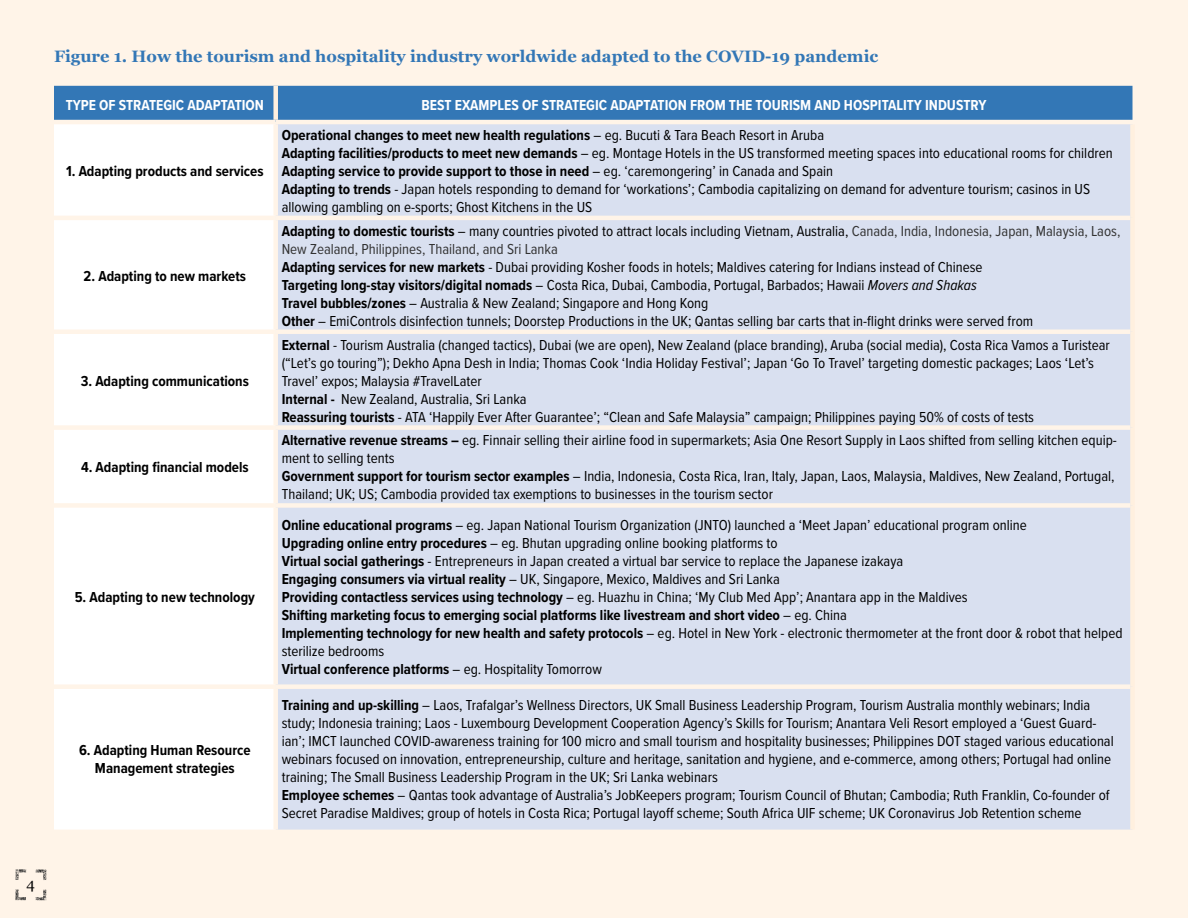
<style>
.page{position:relative;width:1188px;height:918px;background:#fff4e8}
.page>*{position:absolute;margin:0;border:0;box-sizing:border-box;transform-origin:0 0}
.t1{font:700 16.5px "Georgia";color:#3377b6}
.t2{font:15px/18px "Proxima Nova Cond";color:#000}
.t3{font:700 15px/18px "Proxima Nova Cond";color:#000;text-align:center}
.t4{font:700 15px "Proxima Nova Cond";color:#fff}
.t5{font:15px "Georgia";color:#000}
.s1{font-weight:700}
.s2{color:#333}
.s3{font-style:italic}
</style>
<div class="page">
<svg style="left:36px;top:890px;width:11px;height:11px"></svg>
<svg style="left:36px;top:869px;width:11px;height:11px"></svg>
<svg style="left:16px;top:869px;width:11px;height:11px"></svg>
<svg style="left:15px;top:890px;width:11px;height:11px"></svg>
<div style="left:54px;top:86px;width:1078px;height:34px;background:#3377b6"></div>
<div style="left:54px;top:124px;width:219px;height:706px;background:#fff"></div>
<div style="left:278px;top:124px;width:852px;height:706px;background:#d9e0f0"></div>
<div style="left:1130px;top:124px;width:5px;height:94px;background:#fff0df"></div>
<div style="left:1130px;top:218px;width:5px;height:114px;background:#fff0df"></div>
<div style="left:1130px;top:332px;width:5px;height:96px;background:#fff0df"></div>
<div style="left:1130px;top:428px;width:5px;height:77px;background:#fff0df"></div>
<div style="left:1130px;top:505px;width:5px;height:182px;background:#fff0df"></div>
<div style="left:1130px;top:687px;width:5px;height:143px;background:#fff0df"></div>
<div style="left:273px;top:86px;width:5px;height:34px;background:#fff0df"></div>
<hr style="left:54px;top:216px;width:222px;height:4px;background:#fff4e8">
<hr style="left:276px;top:216px;width:854px;height:4px;background:#fff4e8">
<div style="left:54px;top:329px;width:222px;height:5px;background:#fff4e8"></div>
<div style="left:276px;top:329px;width:854px;height:5px;background:#fff4e8"></div>
<div style="left:54px;top:425px;width:222px;height:5px;background:#fff4e8"></div>
<div style="left:276px;top:425px;width:854px;height:5px;background:#fff4e8"></div>
<div style="left:54px;top:503px;width:222px;height:5px;background:#fff4e8"></div>
<div style="left:276px;top:503px;width:854px;height:5px;background:#fff4e8"></div>
<div style="left:54px;top:684px;width:222px;height:5px;background:#fff4e8"></div>
<div style="left:276px;top:684px;width:854px;height:5px;background:#fff4e8"></div>
<p class="t1" style="left:54px;top:44px;width:826px">Figure 1. How the tourism and hospitality industry worldwide adapted to the COVID-19 pandemic</p>
<p class="t4" style="left:66px;top:94px;width:200px">TYPE OF STRATEGIC ADAPTATION</p>
<p class="t4" style="left:422px;top:94px;width:566px">BEST EXAMPLES OF STRATEGIC ADAPTATION FROM THE TOURISM AND HOSPITALITY INDUSTRY</p>
<p class="t3" style="left:66px;top:162px;width:199px">1. Adapting products and services</p>
<p class="t3" style="left:84px;top:266px;width:164px">2. Adapting to new markets</p>
<p class="t3" style="left:81px;top:371px;width:170px">3. Adapting communications</p>
<p class="t3" style="left:81px;top:458px;width:169px">4. Adapting financial models</p>
<p class="t3" style="left:75px;top:588px;width:182px">5. Adapting to new technology</p>
<p class="t3" style="left:79px;top:741px;width:173px">6. Adapting Human Resource<br>Management strategies</p>
<p class="t2" style="left:282px;top:125px;width:833px"><span class="s1">Operational changes to meet new health regulations</span> – eg. Bucuti &amp; Tara Beach Resort in Aruba<br><span class="s1">Adapting facilities/products to meet new demands</span> – eg. Montage Hotels in the US transformed meeting spaces into educational rooms for children <span class="s1">Adapting service to provide support to those in need</span> – eg. ‘caremongering’ in Canada and Spain<br><span class="s1">Adapting to trends</span> - Japan hotels responding to demand for ‘workations’; Cambodia capitalizing on demand for adventure tourism; casinos in US allowing gambling on e-sports; Ghost Kitchens in the US</p>
<p class="t2" style="left:282px;top:221px;width:840px"><span class="s1">Adapting to domestic tourists</span> – many countries pivoted to attract locals including Vietnam, Australia, <span class="s2">Canada, India, Indonesia, Japan, Malaysia, Laos, New Zealand, Philippines, Thailand, and Sri Lanka<br></span><span class="s1">Adapting services for new markets</span> - Dubai providing Kosher foods in hotels; Maldives catering for Indians instead of Chinese<br><span class="s1">Targeting long-stay visitors/digital nomads</span> – Costa Rica, Dubai, Cambodia, Portugal, Barbados; Hawaii <span class="s3">Movers and Shakas<br></span><span class="s1">Travel bubbles/zones</span> – Australia &amp; New Zealand; Singapore and Hong Kong<br><span class="s1">Other</span> – EmiControls disinfection tunnels; Doorstep Productions in the UK; Qantas selling bar carts that in-flight drinks were served from</p>
<p class="t2" style="left:282px;top:335px;width:830px"><span class="s1">External</span> - Tourism Australia (changed tactics), Dubai (we are open), New Zealand (place branding), Aruba (social media), Costa Rica Vamos a Turistear (“Let’s go touring”); Dekho Apna Desh in India; Thomas Cook ‘India Holiday Festival’; Japan ‘Go To Travel’ targeting domestic packages; Laos ‘Let’s Travel’ expos; Malaysia #TravelLater<br><span class="s1">Internal -</span> New Zealand, Australia, Sri Lanka<br><span class="s1">Reassuring tourists</span> - ATA ‘Happily Ever After Guarantee’; “Clean and Safe Malaysia” campaign; Philippines paying 50% of costs of tests</p>
<p class="t2" style="left:282px;top:431px;width:837px"><span class="s1">Alternative revenue streams –</span> eg. Finnair selling their airline food in supermarkets; Asia One Resort Supply in Laos shifted from selling kitchen equip&shy;ment to selling tents<br><span class="s1">Government support for tourism sector examples</span> – India, Indonesia, Costa Rica, Iran, Italy, Japan, Laos, Malaysia, Maldives, New Zealand, Portugal, Thailand; UK; US; Cambodia provided tax exemptions to businesses in the tourism sector</p>
<p class="t2" style="left:282px;top:515px;width:842px"><span class="s1">Online educational programs</span> – eg. Japan National Tourism Organization (JNTO) launched a ‘Meet Japan’ educational program online<br><span class="s1">Upgrading online entry procedures</span> – eg. Bhutan upgrading online booking platforms to<br><span class="s1">Virtual social gatherings</span> - Entrepreneurs in Japan created a virtual bar service to replace the Japanese izakaya<br><span class="s1">Engaging consumers via virtual reality</span> – UK, Singapore, Mexico, Maldives and Sri Lanka<br><span class="s1">Providing contactless services using technology</span> – eg. Huazhu in China; ‘My Club Med App’; Anantara app in the Maldives<br><span class="s1">Shifting marketing focus to emerging social platforms like livestream and short video</span> – eg. China<br><span class="s1">Implementing technology for new health and safety protocols</span> – eg. Hotel in New York - electronic thermometer at the front door &amp; robot that helped sterilize bedrooms<br><span class="s1">Virtual conference platforms</span> – eg. Hospitality Tomorrow</p>
<p class="t2" style="left:282px;top:695px;width:834px"><span class="s1">Training and up-skilling</span> – Laos, Trafalgar’s Wellness Directors, UK Small Business Leadership Program, Tourism Australia monthly webinars; India study; Indonesia training; Laos - Luxembourg Development Cooperation Agency’s Skills for Tourism; Anantara Veli Resort employed a ‘Guest Guard&shy;ian’; IMCT launched COVID-awareness training for 100 micro and small tourism and hospitality businesses; Philippines DOT staged various educational webinars focused on innovation, entrepreneurship, culture and heritage, sanitation and hygiene, and e-commerce, among others; Portugal had online training; The Small Business Leadership Program in the UK; Sri Lanka webinars<br><span class="s1">Employee schemes</span> – Qantas took advantage of Australia’s JobKeepers program; Tourism Council of Bhutan; Cambodia; Ruth Franklin, Co-founder of Secret Paradise Maldives; group of hotels in Costa Rica; Portugal layoff scheme; South Africa UIF scheme; UK Coronavirus Job Retention scheme</p>
<p class="t5" style="left:26px;top:873px;width:10px">4</p>
</div>
